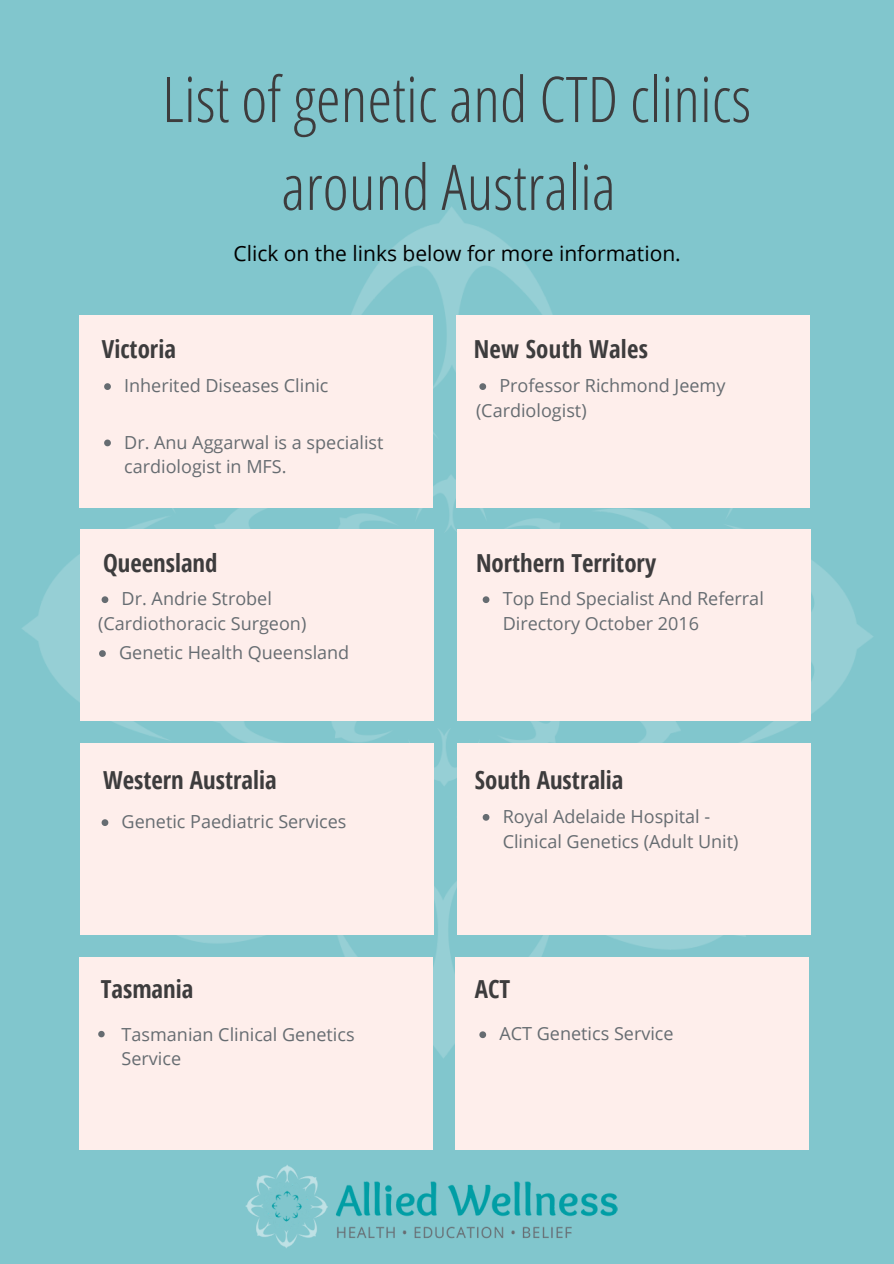
<style>
.page{position:relative;width:894px;height:1264px;background:#fff}
.page>*{position:absolute;margin:0;border:0;box-sizing:border-box;transform-origin:0 0}
.t1{font:300 63px/87.8px "Open Sans Condensed";color:#3d3c3d;text-align:center}
.t2{font:700 24.9px "Open Sans Condensed";color:#3d3c3d}
.t3{font:21px "Open Sans";color:#000}
.t4{font:18px/24.8px "Open Sans";color:#666c71}
</style>
<div class="page">
<div style="left:0;top:0;width:893px;height:1263px;background:#81c6cd"></div>
<img style="left:22px;top:207px;width:851px;height:872px">
<div style="left:79px;top:316px;width:354px;height:191px;background:#feeeeb"></div>
<div style="left:456px;top:316px;width:353px;height:191px;background:#feeeeb"></div>
<div style="left:80px;top:529px;width:353px;height:191px;background:#feeeeb"></div>
<div style="left:456px;top:529px;width:354px;height:191px;background:#feeeeb"></div>
<div style="left:80px;top:743px;width:354px;height:191px;background:#feeeeb"></div>
<div style="left:457px;top:743px;width:353px;height:191px;background:#feeeeb"></div>
<div style="left:79px;top:957px;width:353px;height:191px;background:#feeeeb"></div>
<div style="left:455px;top:957px;width:354px;height:191px;background:#feeeeb"></div>
<img style="left:245px;top:1165px;width:373px;height:83px">
<svg style="left:104px;top:383px;width:7px;height:7px"></svg>
<svg style="left:479px;top:383px;width:7px;height:7px"></svg>
<svg style="left:482px;top:596px;width:7px;height:7px"></svg>
<svg style="left:102px;top:596px;width:6px;height:7px"></svg>
<svg style="left:482px;top:814px;width:7px;height:6px"></svg>
<svg style="left:102px;top:819px;width:6px;height:7px"></svg>
<svg style="left:98px;top:1030px;width:7px;height:7px"></svg>
<svg style="left:479px;top:1031px;width:7px;height:7px"></svg>
<svg style="left:104px;top:439px;width:7px;height:7px"></svg>
<svg style="left:99px;top:650px;width:7px;height:7px"></svg>
<h1 class="t1" style="left:162px;top:54px;width:590px">List of genetic and CTD clinics around Australia</h1>
<p class="t3" style="left:233px;top:239px;width:449px">Click on the links below for more information.</p>
<h2 class="t2" style="left:102px;top:332px;width:75px">Victoria</h2>
<h2 class="t2" style="left:473px;top:332px;width:176px">New South Wales</h2>
<p class="t4" style="left:124px;top:373px;width:206px">Inherited Diseases Clinic</p>
<p class="t4" style="left:476px;top:373px;width:251px;text-indent:23px">Professor Richmond Jeemy (Cardiologist)</p>
<p class="t4" style="left:124px;top:429px;width:261px">Dr. Anu Aggarwal is a specialist cardiologist in MFS.</p>
<h2 class="t2" style="left:103px;top:546px;width:116px">Queensland</h2>
<h2 class="t2" style="left:476px;top:546px;width:181px">Northern Territory</h2>
<p class="t4" style="left:98px;top:586px;width:209px;text-indent:23px">Dr. Andrie Strobel (Cardiothoracic Surgeon)</p>
<p class="t4" style="left:119px;top:639px;width:232px">Genetic Health Queensland</p>
<p class="t4" style="left:502px;top:586px;width:262px">Top End Specialist And Referral<br>Directory October 2016</p>
<h2 class="t2" style="left:103px;top:762px;width:175px">Western Australia</h2>
<h2 class="t2" style="left:474px;top:762px;width:150px">South Australia</h2>
<p class="t4" style="left:122px;top:809px;width:226px">Genetic Paediatric Services</p>
<p class="t4" style="left:502px;top:803px;width:237px">Royal Adelaide Hospital -<br>Clinical Genetics (Adult Unit)</p>
<h2 class="t2" style="left:101px;top:971px;width:94px">Tasmania</h2>
<h2 class="t2" style="left:474px;top:971px;width:37px">ACT</h2>
<p class="t4" style="left:122px;top:1021px;width:234px;line-height:24.2px">Tasmanian Clinical Genetics<br>Service</p>
<p class="t4" style="left:499px;top:1021px;width:176px">ACT Genetics Service</p>
</div>
